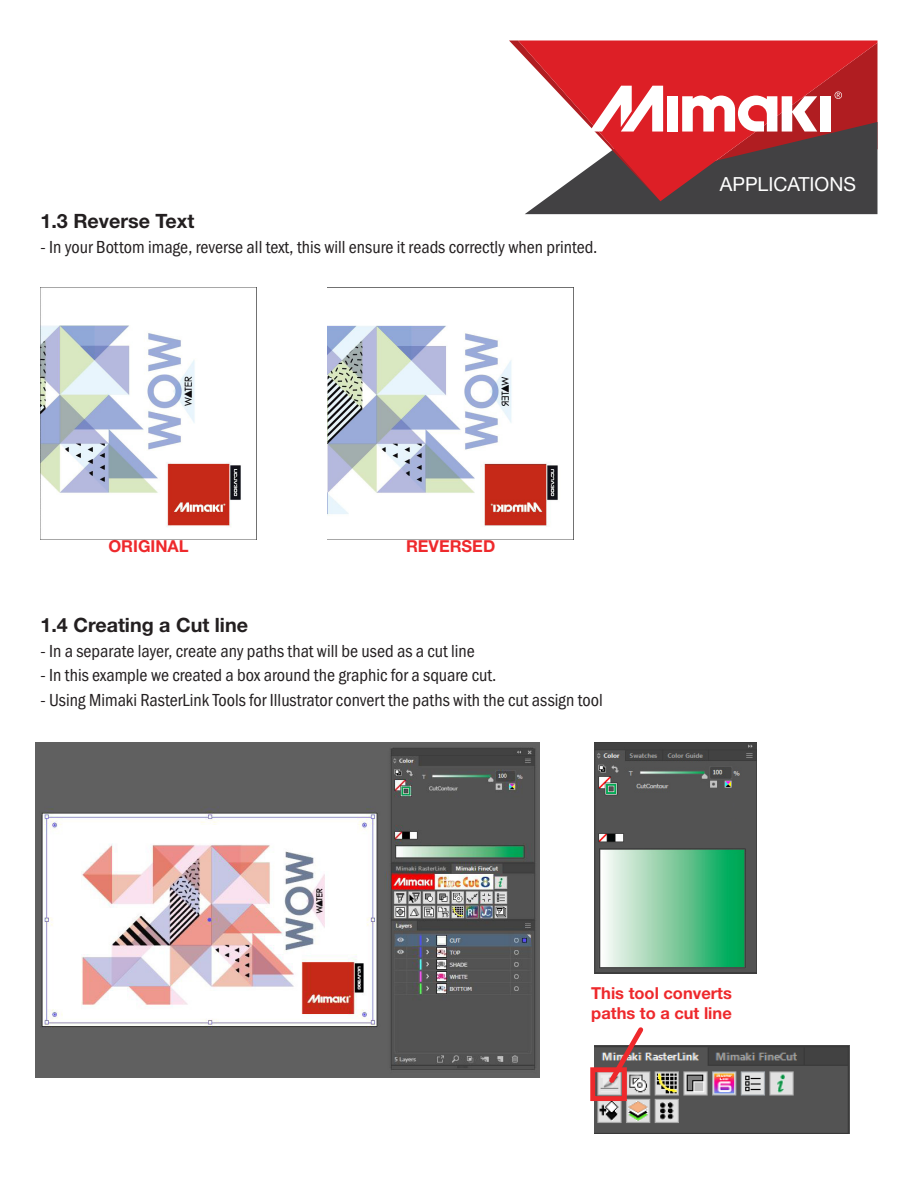
<style>
.page{position:relative;width:918px;height:1188px;background:#fff}
.page>*{position:absolute;margin:0;border:0;box-sizing:border-box;transform-origin:0 0}
.t1{font:700 19.8px "Helvetica Neue LT Std";color:#231f20}
.t2{font:19.5px "Helvetica Neue LT Std";color:#fff}
.t3{font:18.15px "Franklin Gothic URW Cond";color:#231f20}
.t4{font:700 16.5px/19.8px "Helvetica Neue LT Std";color:#ee292c}
</style>
<div class="page">
<svg style="left:509px;top:41px;width:369px;height:173px"></svg>
<img style="left:40px;top:287px;width:217px;height:252px">
<img style="left:328px;top:287px;width:245px;height:253px">
<img style="left:36px;top:743px;width:504px;height:334px">
<img style="left:595px;top:743px;width:162px;height:231px">
<img style="left:595px;top:1045px;width:254px;height:89px">
<div style="left:590px;top:1067px;width:37px;height:34px;border:5px solid #ee292c"></div>
<svg style="left:605px;top:1027px;width:42px;height:60px"></svg>
<p class="t1" style="left:40px;top:209px;width:155px">1.3 Reverse Text</p>
<p class="t3" style="left:40px;top:234px;width:559px">- In your Bottom image, reverse all text, this will ensure it reads correctly when printed.</p>
<p class="t4" style="left:108px;top:535px;width:82px">ORIGINAL</p>
<p class="t4" style="left:406px;top:535px;width:91px">REVERSED</p>
<p class="t1" style="left:40px;top:613px;width:209px">1.4 Creating a Cut line</p>
<p class="t3" style="left:40px;top:637px;width:436px">- In a separate layer, create any paths that will be used as a cut line</p>
<p class="t3" style="left:40px;top:662px;width:458px">- In this example we created a box around the graphic for a square cut.</p>
<p class="t3" style="left:40px;top:687px;width:564px">- Using Mimaki RasterLink Tools for Illustrator convert the paths with the cut assign tool</p>
<p class="t2" style="left:720px;top:173px;width:138px">APPLICATIONS</p>
<p class="t4" style="left:591px;top:983px;width:142px">This tool converts paths to a cut line</p>
</div>
